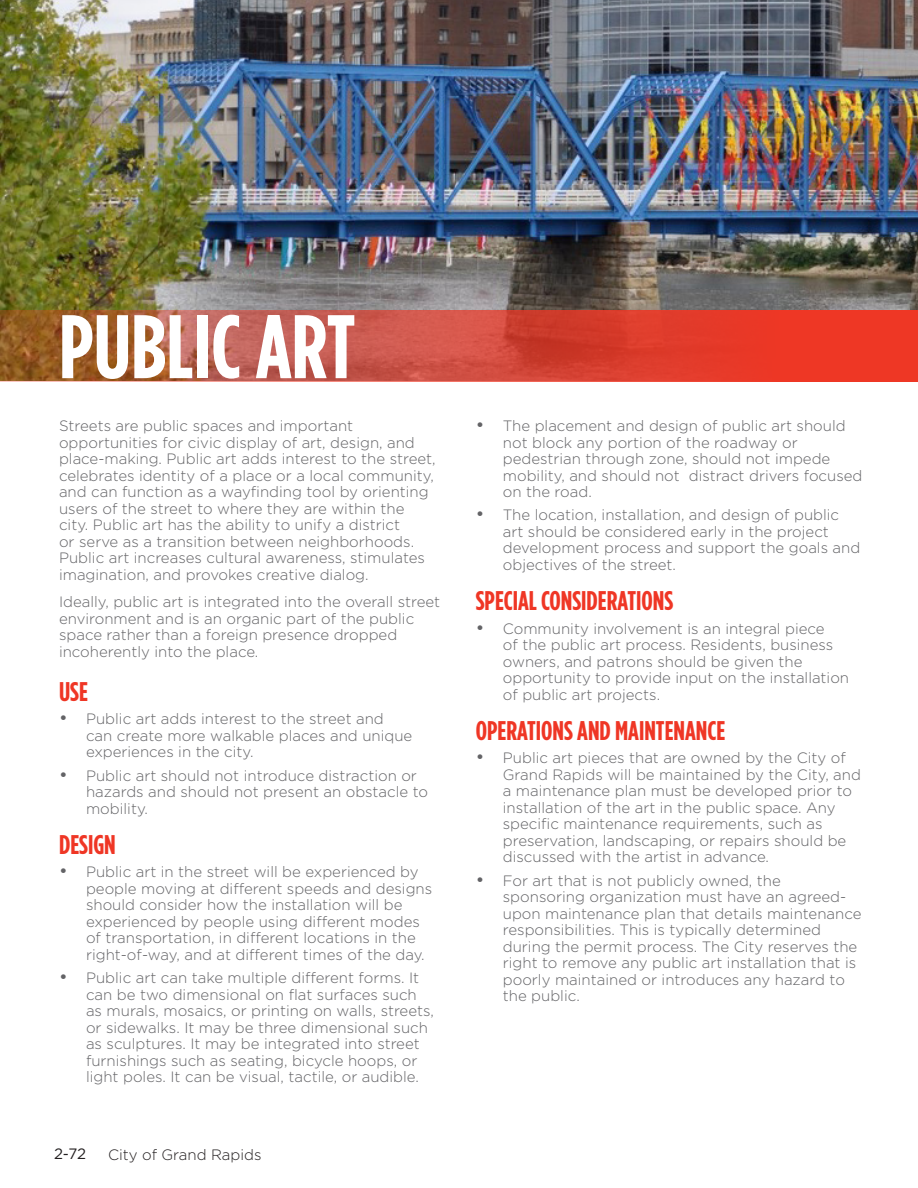
<style>
.page{position:relative;width:918px;height:1188px;background:#fff}
.page>*{position:absolute;margin:0;border:0;box-sizing:border-box;transform-origin:0 0}
.NNI_01_Elements{font:700 90px "Gotham Condensed";color:#fff}
.NNI_02-elements{font:700 27px "Gotham Condensed";color:#ef3625}
.NNI_Main_Body{font:300 15px/16.5px "Gotham";color:#636366}
.t1{font:300 15px "Gotham";color:#231f20}
.t2{font:15px "Gotham";color:#231f20}
.s1{font-weight:400;font-size:18px}
</style>
<div class="page">
<img style="left:0;top:0;width:918px;height:310px">
<svg style="left:0;top:310px;width:918px;height:72px;background:#cb4d37"></svg>
<p class="NNI_01_Elements" style="left:59px;top:294px;width:298px">PUBLIC ART</p>
<p class="NNI_Main_Body" style="left:59px;top:417px;width:378px">Streets are public spaces and important opportunities for civic display of art, design, and place-making. Public art adds interest to the street, celebrates identity of a place or a local community, and can function as a wayfinding tool by orienting users of the street to where they are within the city. Public art has the ability to unify a district<br>or serve as a transition between neighborhoods.<br>Public art increases cultural awareness, stimulates imagination, and provokes creative dialog.</p>
<p class="NNI_Main_Body" style="left:59px;top:593px;width:383px">Ideally, public art is integrated into the overall street environment and is an organic part of the public space rather than a foreign presence dropped incoherently into the place.</p>
<p class="NNI_02-elements" style="left:59px;top:676px;width:30px">USE</p>
<p class="NNI_Main_Body" style="left:86px;top:710px;width:328px;text-indent:-27px"><span class="s1">•</span> Public art adds interest to the street and can create more walkable places and unique experiences in the city.</p>
<p class="NNI_Main_Body" style="left:86px;top:767px;width:344px;text-indent:-27px"><span class="s1">•</span> Public art should not introduce distraction or hazards and should not present an obstacle to mobility.</p>
<p class="NNI_02-elements" style="left:59px;top:829px;width:58px">DESIGN</p>
<p class="NNI_Main_Body" style="left:86px;top:863px;width:348px;text-indent:-27px"><span class="s1">•</span> Public art in the street will be experienced by people moving at different speeds and designs should consider how the installation will be experienced by people using different modes of transportation, in different locations in the right-of-way, and at different times of the day.</p>
<p class="NNI_Main_Body" style="left:86px;top:969px;width:350px;text-indent:-27px"><span class="s1">•</span> Public art can take multiple different forms. It can be two dimensional on flat surfaces such as murals, mosaics, or printing on walls, streets, or sidewalks. It may be three dimensional such as sculptures. It may be integrated into street furnishings such as seating, bicycle hoops, or light poles. It can be visual, tactile, or audible.</p>
<p class="t2" style="left:54px;top:1145px;width:34px">2-72</p>
<p class="t1" style="left:108px;top:1145px;width:155px">City of Grand Rapids</p>
<p class="NNI_Main_Body" style="left:503px;top:417px;width:361px;text-indent:-27px"><span class="s1">•</span> The placement and design of public art should not block any portion of the roadway or pedestrian through zone, should not impede mobility, and should not distract drivers focused on the road.</p>
<p class="NNI_Main_Body" style="left:503px;top:507px;width:359px;text-indent:-27px"><span class="s1">•</span> The location, installation, and design of public art should be considered early in the project development process and support the goals and objectives of the street.</p>
<p class="NNI_02-elements" style="left:476px;top:585px;width:199px">SPECIAL CONSIDERATIONS</p>
<p class="NNI_Main_Body" style="left:503px;top:620px;width:348px;text-indent:-27px"><span class="s1">•</span> Community involvement is an integral piece<br>of the public art process. Residents, business owners, and patrons should be given the opportunity to provide input on the installation of public art projects.</p>
<p class="NNI_02-elements" style="left:476px;top:715px;width:251px">OPERATIONS AND MAINTENANCE</p>
<p class="NNI_Main_Body" style="left:503px;top:750px;width:360px;text-indent:-27px"><span class="s1">•</span> Public art pieces that are owned by the City of Grand Rapids will be maintained by the City, and a maintenance plan must be developed prior to installation of the art in the public space. Any specific maintenance requirements, such as preservation, landscaping, or repairs should be discussed with the artist in advance.</p>
<p class="NNI_Main_Body" style="left:503px;top:872px;width:360px;text-indent:-27px"><span class="s1">•</span> For art that is not publicly owned, the sponsoring organization must have an agreed&shy;upon maintenance plan that details maintenance responsibilities. This is typically determined during the permit process. The City reserves the right to remove any public art installation that is poorly maintained or introduces any hazard to the public.</p>
</div>
